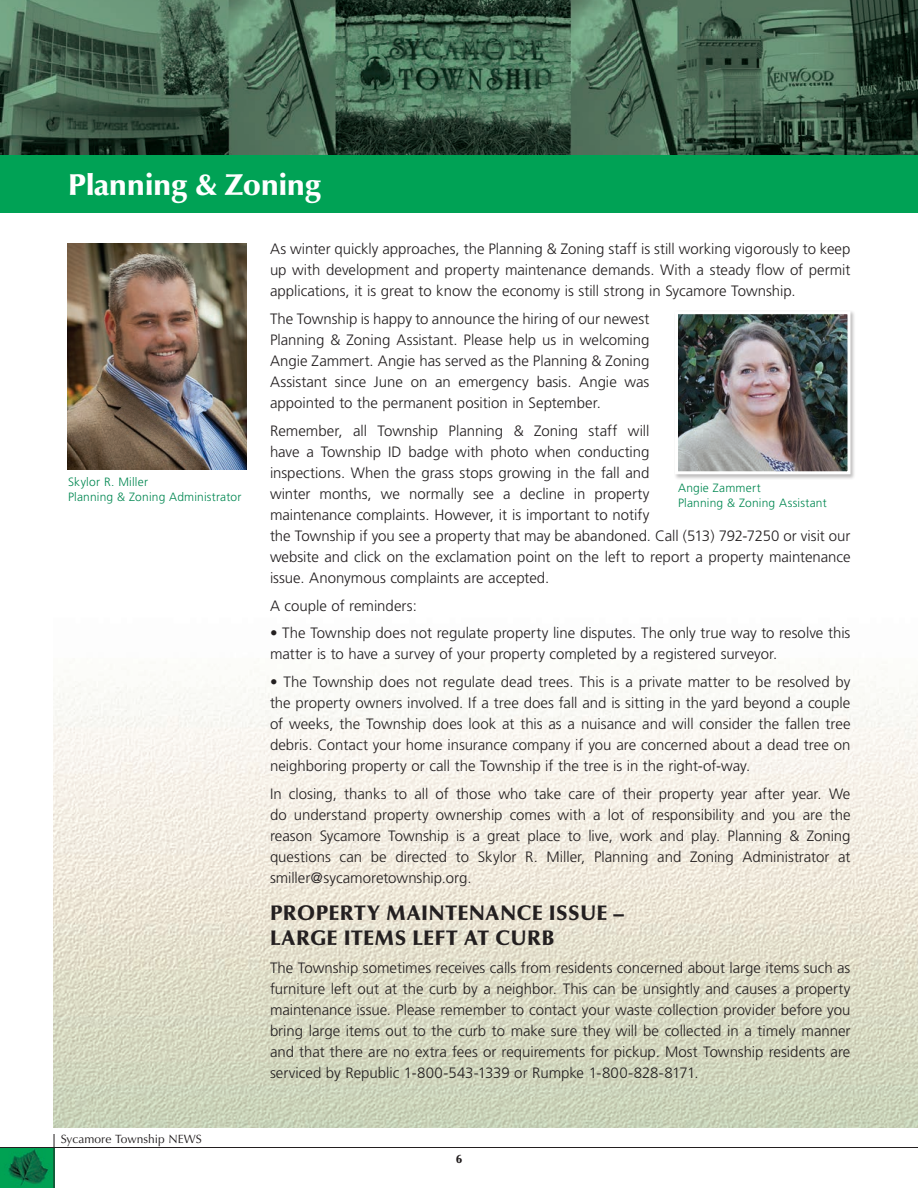
<style>
.page{position:relative;width:918px;height:1188px;background:#fff}
.page>*{position:absolute;margin:0;border:0;box-sizing:border-box;transform-origin:0 0}
.t1{font:900 30px "Optima";letter-spacing:-.01em;color:#fff}
.t2{font:900 21px/25.2px "Optima";letter-spacing:.02em;color:#231f20}
.t3{font:300 15px/21px "Frutiger";color:#231f20;text-align:justify}
.t4{font:300 12px/15px "Frutiger";letter-spacing:.015em;color:#008751}
.t5{font:12px "Optima";color:#231f20}
.t6{font:900 12px "Optima";color:#231f20}
</style>
<div class="page">
<img style="left:0;top:1148px;width:54px;height:40px">
<hr style="left:54px;top:1134px;width:1px;height:54px;background:#231f20">
<hr style="left:0;top:1147px;width:918px;height:1px;background:#231f20">
<img style="left:54px;top:212px;width:864px;height:915px">
<svg style="left:0;top:0;width:918px;height:155px;background:#42614d"></svg>
<div style="left:0;top:155px;width:918px;height:57px;background:#00a255"></div>
<img style="left:68px;top:244px;width:178px;height:226px">
<div style="left:674px;top:310px;width:182px;height:170px;background:#231f20;opacity:.3"></div>
<img style="left:679px;top:315px;width:168px;height:155px">
<div style="left:675px;top:311px;width:176px;height:163px;border:3px solid #fff"></div>
<h1 class="t1" style="left:68px;top:167px;width:255px">Planning &amp; Zoning</h1>
<p class="t3" style="left:270px;top:239px;width:582px">As winter quickly approaches, the Planning &amp; Zoning staff is still working vigorously to keep up with development and property maintenance demands. With a steady flow of permit applications, it is great to know the economy is still strong in Sycamore Township.</p>
<p class="t3" style="left:270px;top:309px;width:381px">The Township is happy to announce the hiring of our newest Planning &amp; Zoning Assistant. Please help us in welcoming Angie Zammert. Angie has served as the Planning &amp; Zoning Assistant since June on an emergency basis. Angie was appointed to the permanent position in September.</p>
<p class="t3" style="left:270px;top:420px;width:582px;text-align:left">Remember, all Township Planning &amp; Zoning staff will<br>have a Township ID badge with photo when conducting<br>inspections. When the grass stops growing in the fall and<br>winter months, we normally see a decline in property<br>maintenance complaints. However, it is important to notify<br>the Township if you see a property that may be abandoned. Call (513) 792-7250 or visit our website and click on the exclamation point on the left to report a property maintenance issue. Anonymous complaints are accepted.</p>
<p class="t3" style="left:270px;top:595px;width:148px">A couple of reminders:</p>
<p class="t3" style="left:270px;top:623px;width:582px">• The Township does not regulate property line disputes. The only true way to resolve this matter is to have a survey of your property completed by a registered surveyor.</p>
<p class="t3" style="left:270px;top:672px;width:582px">• The Township does not regulate dead trees. This is a private matter to be resolved by the property owners involved. If a tree does fall and is sitting in the yard beyond a couple of weeks, the Township does look at this as a nuisance and will consider the fallen tree debris. Contact your home insurance company if you are concerned about a dead tree on neighboring property or call the Township if the tree is in the right-of-way.</p>
<p class="t3" style="left:270px;top:783px;width:582px">In closing, thanks to all of those who take care of their property year after year. We do understand property ownership comes with a lot of responsibility and you are the reason Sycamore Township is a great place to live, work and play. Planning &amp; Zoning questions can be directed to Skylor R. Miller, Planning and Zoning Administrator at smiller@sycamoretownship.org.</p>
<h2 class="t2" style="left:270px;top:901px;width:356px">PROPERTY MAINTENANCE ISSUE –<br>LARGE ITEMS LEFT AT CURB</h2>
<p class="t3" style="left:270px;top:958px;width:582px">The Township sometimes receives calls from residents concerned about large items such as furniture left out at the curb by a neighbor. This can be unsightly and causes a property maintenance issue. Please remember to contact your waste collection provider before you bring large items out to the curb to make sure they will be collected in a timely manner and that there are no extra fees or requirements for pickup. Most Township residents are serviced by Republic 1-800-543-1339 or Rumpke 1-800-828-8171.</p>
<p class="t4" style="left:68px;top:475px;width:175px">Skylor R. Miller<br>Planning &amp; Zoning Administrator</p>
<p class="t4" style="left:678px;top:481px;width:150px">Angie Zammert<br>Planning &amp; Zoning Assistant</p>
<p class="t5" style="left:61px;top:1132px;width:143px">Sycamore Township NEWS</p>
<p class="t6" style="left:456px;top:1152px;width:7px">6</p>
</div>
